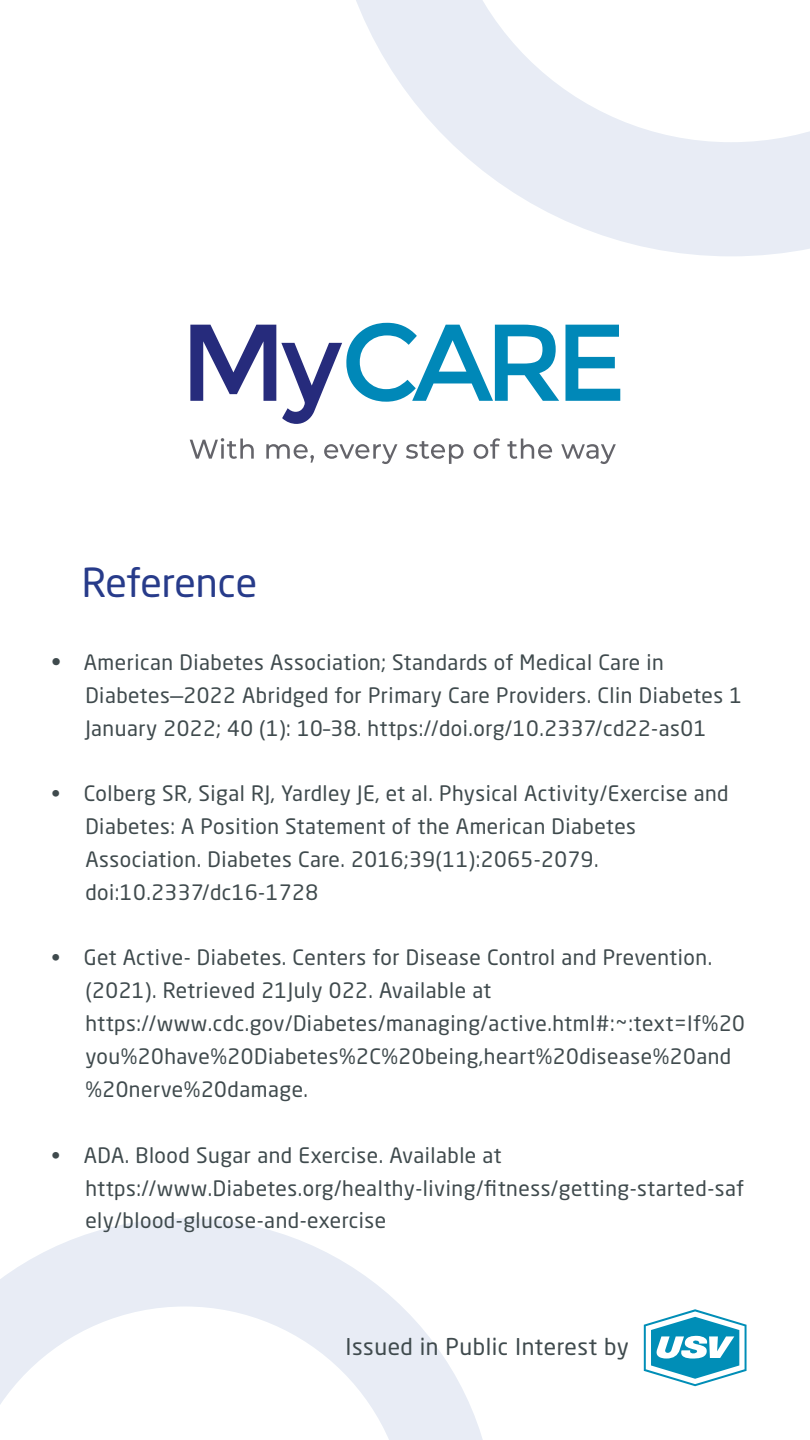
<style>
.page{position:relative;width:810px;height:1440px;background:#fff}
.page>*{position:absolute;margin:0;border:0;box-sizing:border-box;transform-origin:0 0}
.t1{font:39.45px "Neo Sans Std";letter-spacing:-.01em;color:#273b8a}
.t2{font:22.88px "Neo Sans Std";letter-spacing:.025em;color:#3f4a4d}
.t3{font:21px/32.9px "Neo Sans Std";letter-spacing:.025em;color:#3f4a4d}
.s1{font-size:22.88px}
</style>
<div class="page">
<svg style="left:0;top:1218px;width:483px;height:222px"></svg>
<svg style="left:356px;top:0;width:454px;height:256px"></svg>
<svg style="left:190px;top:323px;width:369px;height:101px"></svg>
<svg style="left:565px;top:325px;width:55px;height:76px"></svg>
<svg style="left:190px;top:438px;width:64px;height:21px"></svg>
<svg style="left:266px;top:444px;width:48px;height:19px"></svg>
<svg style="left:324px;top:444px;width:73px;height:20px"></svg>
<svg style="left:406px;top:441px;width:58px;height:23px"></svg>
<svg style="left:474px;top:438px;width:26px;height:21px"></svg>
<svg style="left:507px;top:439px;width:45px;height:20px"></svg>
<svg style="left:561px;top:444px;width:55px;height:20px"></svg>
<svg style="left:644px;top:1309px;width:103px;height:77px"></svg>
<h1 class="t1" style="left:82px;top:558px;width:177px">Reference</h1>
<p class="t3" style="left:85px;top:645px;width:658px;text-indent:-34px"><span class="s1">•</span> American Diabetes Association; Standards of Medical Care in<br>Diabetes—2022 Abridged for Primary Care Providers. Clin Diabetes 1<br>January 2022; 40 (1): 10–38. https://doi.org/10.2337/cd22-as01</p>
<p class="t3" style="left:85px;top:777px;width:645px;text-indent:-34px">• Colberg SR, Sigal RJ, Yardley JE, et al. Physical Activity/Exercise and Diabetes: A Position Statement of the American Diabetes Association. Diabetes Care. 2016;39(11):2065-2079. doi:10.2337/dc16-1728</p>
<p class="t3" style="left:85px;top:941px;width:661px;text-indent:-34px">• Get Active- Diabetes. Centers for Disease Control and Prevention. (2021). Retrieved 21July 022. Available at https://www.cdc.gov/Diabetes/managing/active.html#:~:text=If%20 you%20have%20Diabetes%2C%20being,heart%20disease%20and %20nerve%20damage.</p>
<p class="t3" style="left:85px;top:1138px;width:660px;text-indent:-34px">• ADA. Blood Sugar and Exercise. Available at https://www.Diabetes.org/healthy-living/fitness/getting-started-saf ely/blood-glucose-and-exercise</p>
<p class="t2" style="left:345px;top:1333px;width:285px">Issued in Public Interest by</p>
</div>
